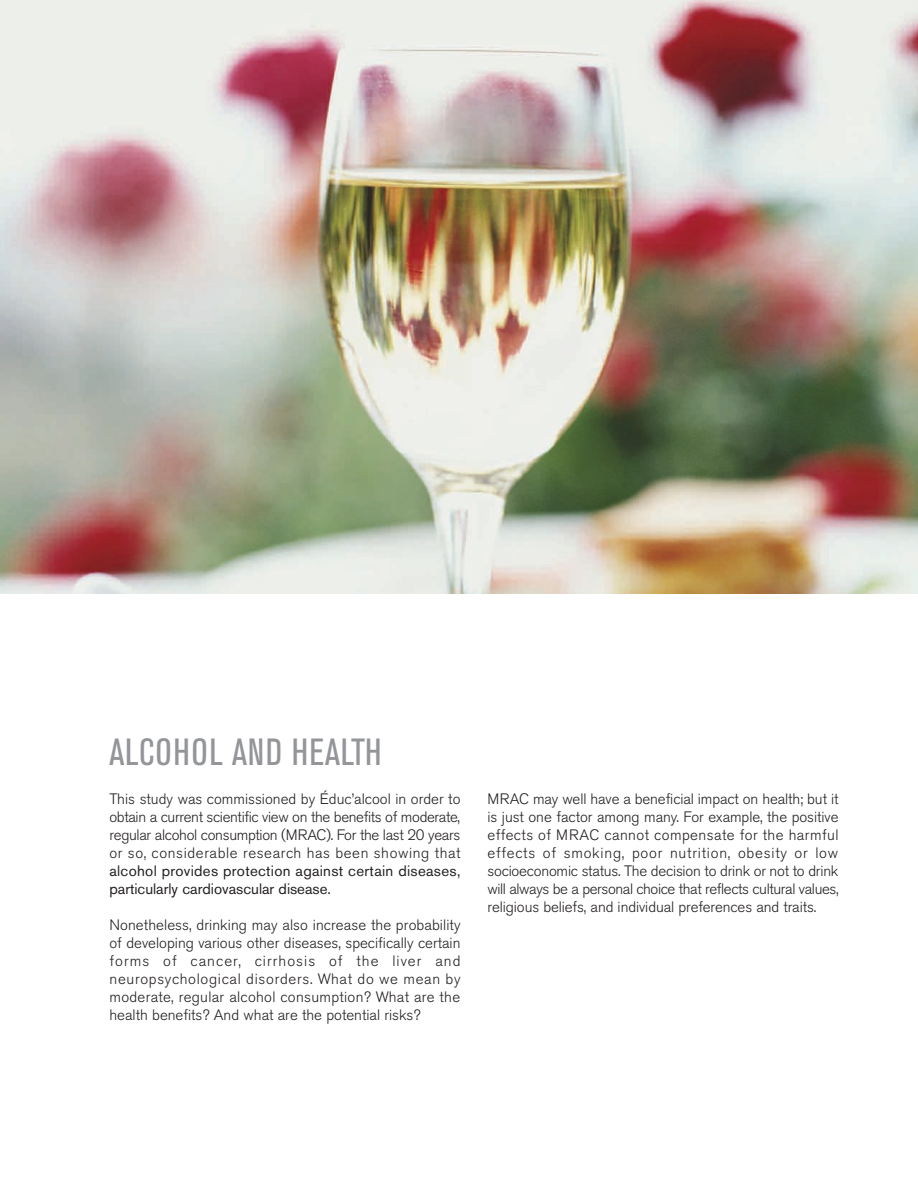
<style>
.page{position:relative;width:918px;height:1188px;background:#fff}
.page>*{position:absolute;margin:0;border:0;box-sizing:border-box;transform-origin:0 0}
.t1{font:condensed 37.5px "Akzidenz Grotesk BE";letter-spacing:.02em;color:#939598}
.t2{font:300 15px/18px "Akzidenz Grotesk BE";color:#231f20;text-align:justify}
.t3{font:15px/18px "Akzidenz Grotesk BE";letter-spacing:.02em;color:#231f20}
</style>
<div class="page">
<img style="left:0;top:0;width:918px;height:594px">
<h1 class="t1" style="left:110px;top:738px;width:274px">ALCOHOL AND HEALTH</h1>
<p class="t2" style="left:109px;top:791px;width:353px">This study was commissioned by Éduc’alcool in order to obtain a current scientific view on the benefits of moderate, regular alcohol consumption (MRAC). For the last 20 years or so, considerable research has been showing that</p>
<p class="t3" style="left:109px;top:864px;width:352px">alcohol provides protection against certain diseases, particularly cardiovascular disease.</p>
<p class="t2" style="left:109px;top:917px;width:353px">Nonetheless, drinking may also increase the probability of developing various other diseases, specifically certain forms of cancer, cirrhosis of the liver and neuropsychological disorders. What do we mean by moderate, regular alcohol consumption? What are the health benefits? And what are the potential risks?</p>
<p class="t2" style="left:488px;top:791px;width:353px">MRAC may well have a beneficial impact on health; but it is just one factor among many. For example, the positive effects of MRAC cannot compensate for the harmful effects of smoking, poor nutrition, obesity or low socioeconomic status. The decision to drink or not to drink will always be a personal choice that reflects cultural values, religious beliefs, and individual preferences and traits.</p>
</div>
